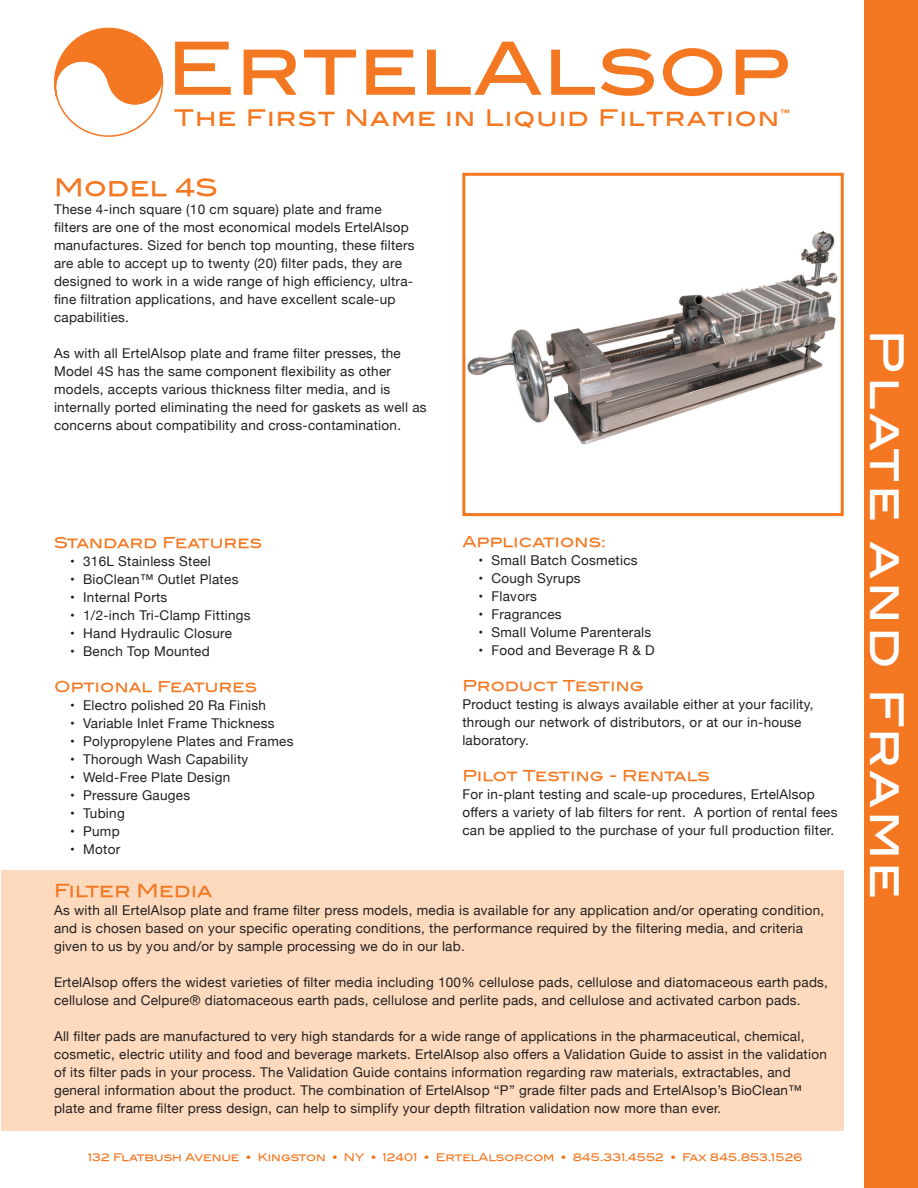
<style>
.page{position:relative;width:918px;height:1188px;background:#fff}
.page>*{position:absolute;margin:0;border:0;box-sizing:border-box;transform-origin:0 0}
.t1{font:73.35px "Blair Md ITCTT Medium";letter-spacing:.01em;color:#f47721}
.t2{font:45px "Blair Md ITCTT Medium";letter-spacing:.06em;color:#fff}
.t3{font:24px "Blair Md ITCTT Medium";letter-spacing:.02em;color:#f47721}
.t4{font:23.1px "Blair Md ITCTT Medium";letter-spacing:.05em;color:#f47721}
.Bulletin{font:18px "Blair Md ITCTT Medium";letter-spacing:.02em;color:#f47721}
.Green_Header{font:15px "Blair Md ITCTT Medium";letter-spacing:.01em;color:#f47721}
.Bulletin-2{font:13.5px/18px "Helvetica Neue";letter-spacing:.02em;color:#231f20}
.BulletCopy{font:13.5px "Helvetica Neue";letter-spacing:.02em;color:#231f20}
.Bulletin-3{font:10.5px "Blair Md ITCTT Medium";color:#f47721}
</style>
<div class="page">
<div style="left:864px;top:0;width:54px;height:1188px;background:#f47721"></div>
<img style="left:467px;top:230px;width:371px;height:215px">
<div style="left:462px;top:173px;width:382px;height:343px;border:3px solid #f47721"></div>
<div style="left:1px;top:871px;width:843px;height:260px;background:#fddabe"></div>
<svg style="left:54px;top:28px;width:110px;height:109px"></svg>
<p class="t1" style="left:166px;top:9px;width:625px">ErtelAlsop</p>
<p class="t4" style="left:174px;top:99px;width:617px">The First Name in Liquid Filtration™</p>
<p class="t3" style="left:54px;top:173px;width:165px">Model 4S</p>
<p class="Bulletin-2" style="left:54px;top:201px;width:362px">These 4-inch square (10 cm square) plate and frame filters are one of the most economical models ErtelAlsop manufactures. Sized for bench top mounting, these filters are able to accept up to twenty (20) filter pads, they are designed to work in a wide range of high efficiency, ultra&shy;fine filtration applications, and have excellent scale-up capabilities.</p>
<p class="Bulletin-2" style="left:54px;top:345px;width:374px">As with all ErtelAlsop plate and frame filter presses, the Model 4S has the same component flexibility as other models, accepts various thickness filter media, and is internally ported eliminating the need for gaskets as well as concerns about compatibility and cross-contamination.</p>
<p class="Green_Header" style="left:54px;top:534px;width:209px">Standard Features</p>
<p class="BulletCopy" style="left:70px;top:552px;width:142px">• 316L Stainless Steel</p>
<p class="BulletCopy" style="left:70px;top:570px;width:170px">• BioClean™ Outlet Plates</p>
<p class="BulletCopy" style="left:70px;top:588px;width:99px">• Internal Ports</p>
<p class="BulletCopy" style="left:70px;top:606px;width:182px">• 1/2-inch Tri-Clamp Fittings</p>
<p class="BulletCopy" style="left:70px;top:624px;width:163px">• Hand Hydraulic Closure</p>
<p class="BulletCopy" style="left:70px;top:642px;width:141px">• Bench Top Mounted</p>
<p class="Green_Header" style="left:54px;top:678px;width:204px">Optional Features</p>
<p class="BulletCopy" style="left:70px;top:696px;width:197px">• Electro polished 20 Ra Finish</p>
<p class="BulletCopy" style="left:70px;top:714px;width:206px">• Variable Inlet Frame Thickness</p>
<p class="BulletCopy" style="left:70px;top:732px;width:225px">• Polypropylene Plates and Frames</p>
<p class="BulletCopy" style="left:70px;top:750px;width:180px">• Thorough Wash Capability</p>
<p class="BulletCopy" style="left:70px;top:768px;width:162px">• Weld-Free Plate Design</p>
<p class="BulletCopy" style="left:70px;top:786px;width:122px">• Pressure Gauges</p>
<p class="BulletCopy" style="left:70px;top:804px;width:56px">• Tubing</p>
<p class="BulletCopy" style="left:70px;top:822px;width:51px">• Pump</p>
<p class="BulletCopy" style="left:70px;top:840px;width:52px">• Motor</p>
<p class="Green_Header" style="left:462px;top:532px;width:145px">Applications:</p>
<p class="BulletCopy" style="left:478px;top:550px;width:161px">• Small Batch Cosmetics</p>
<p class="BulletCopy" style="left:478px;top:568px;width:104px">• Cough Syrups</p>
<p class="BulletCopy" style="left:478px;top:586px;width:60px">• Flavors</p>
<p class="BulletCopy" style="left:478px;top:604px;width:85px">• Fragrances</p>
<p class="BulletCopy" style="left:478px;top:622px;width:174px">• Small Volume Parenterals</p>
<p class="BulletCopy" style="left:478px;top:640px;width:178px">• Food and Beverage R &amp; D</p>
<p class="Green_Header" style="left:462px;top:676px;width:183px">Product Testing</p>
<p class="Bulletin-2" style="left:462px;top:696px;width:353px">Product testing is always available either at your facility, through our network of distributors, or at our in-house laboratory.</p>
<p class="Green_Header" style="left:462px;top:766px;width:249px">Pilot Testing - Rentals</p>
<p class="Bulletin-2" style="left:462px;top:786px;width:377px">For in-plant testing and scale-up procedures, ErtelAlsop offers a variety of lab filters for rent. A portion of rental fees can be applied to the purchase of your full production filter.</p>
<p class="Bulletin" style="left:54px;top:880px;width:160px">Filter Media</p>
<p class="Bulletin-2" style="left:54px;top:902px;width:772px">As with all ErtelAlsop plate and frame filter press models, media is available for any application and/or operating condition, and is chosen based on your specific operating conditions, the performance required by the filtering media, and criteria given to us by you and/or by sample processing we do in our lab.</p>
<p class="Bulletin-2" style="left:54px;top:974px;width:776px">ErtelAlsop offers the widest varieties of filter media including 100% cellulose pads, cellulose and diatomaceous earth pads, cellulose and Celpure® diatomaceous earth pads, cellulose and perlite pads, and cellulose and activated carbon pads.</p>
<p class="Bulletin-2" style="left:54px;top:1028px;width:774px">All filter pads are manufactured to very high standards for a wide range of applications in the pharmaceutical, chemical, cosmetic, electric utility and food and beverage markets. ErtelAlsop also offers a Validation Guide to assist in the validation of its filter pads in your process. The Validation Guide contains information regarding raw materials, extractables, and general information about the product. The combination of ErtelAlsop “P” grade filter pads and ErtelAlsop’s BioClean™ plate and frame filter press design, can help to simplify your depth filtration validation now more than ever.</p>
<p class="Bulletin-3" style="left:88px;top:1151px;width:716px">132 Flatbush Avenue • Kingston • NY • 12401 • ErtelAlsop.com • 845.331.4552 • Fax 845.853.1526</p>
<p class="t2" style="left:914px;top:329px;width:571px;rotate:90deg">Plate and Frame</p>
</div>
